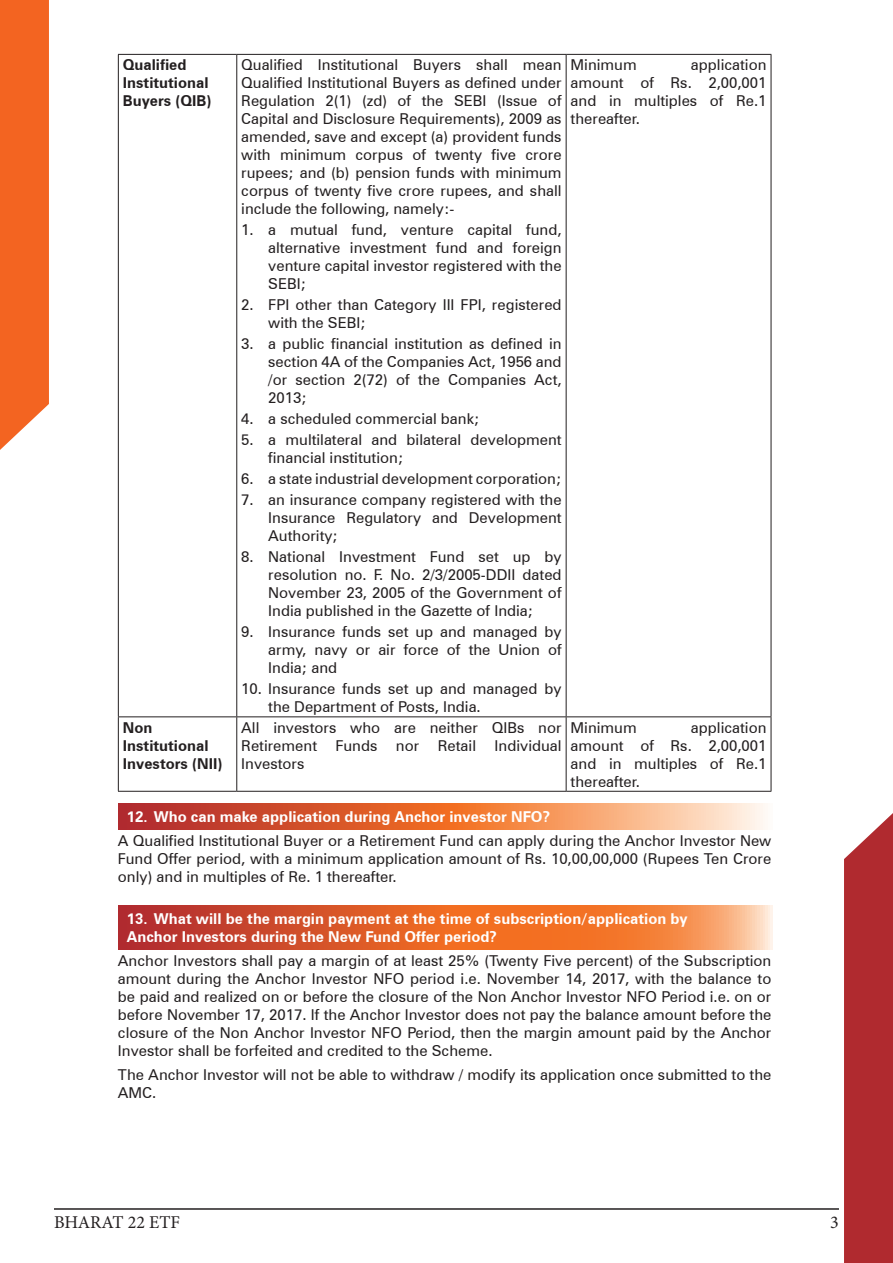
<style>
.page{position:relative;width:893px;height:1263px;background:#fff}
.page>*{position:absolute;margin:0;border:0;box-sizing:border-box;transform-origin:0 0}
.t1{font:18px "Minion Pro";color:#231f20}
.t2{font:15px/18px "Zurich BT";color:#231f20;text-align:justify}
.t3{font:700 15px/18px "Zurich BT";color:#fff}
.t4{font:700 15px/18px "Zurich BT";color:#231f20}
</style>
<div class="page">
<div style="left:0;top:0;width:49px;height:450px;background:#f36421"></div>
<div style="left:844px;top:813px;width:49px;height:450px;background:#b02a2f"></div>
<hr style="left:54px;top:1208px;width:785px;height:2px;background:#231f20">
<svg style="left:119px;top:803px;width:646px;height:26px;background:#e37c53"></svg>
<svg style="left:119px;top:905px;width:653px;height:45px;background:#e16836"></svg>
<hr style="left:118px;top:54px;width:119px;height:1px;background:#231f20">
<hr style="left:118px;top:55px;width:1px;height:661px;background:#231f20">
<hr style="left:237px;top:54px;width:329px;height:1px;background:#231f20">
<hr style="left:236px;top:55px;width:1px;height:661px;background:#231f20">
<hr style="left:566px;top:54px;width:205px;height:1px;background:#231f20">
<hr style="left:566px;top:55px;width:1px;height:661px;background:#231f20">
<hr style="left:771px;top:55px;width:1px;height:661px;background:#231f20">
<hr style="left:118px;top:716px;width:119px;height:1px;background:#231f20">
<hr style="left:118px;top:717px;width:1px;height:74px;background:#231f20">
<hr style="left:237px;top:716px;width:329px;height:1px;background:#231f20">
<hr style="left:236px;top:717px;width:1px;height:74px;background:#231f20">
<hr style="left:566px;top:716px;width:205px;height:1px;background:#231f20">
<hr style="left:566px;top:717px;width:1px;height:74px;background:#231f20">
<hr style="left:771px;top:717px;width:1px;height:74px;background:#231f20">
<hr style="left:118px;top:791px;width:119px;height:1px;background:#231f20">
<hr style="left:237px;top:791px;width:329px;height:1px;background:#231f20">
<hr style="left:566px;top:791px;width:205px;height:1px;background:#231f20">
<p class="t4" style="left:123px;top:56px;width:90px">Qualified<br>Institutional<br>Buyers (QIB)</p>
<p class="t2" style="left:241px;top:56px;width:322px">Qualified Institutional Buyers shall mean Qualified Institutional Buyers as defined under Regulation 2(1) (zd) of the SEBI (Issue of Capital and Disclosure Requirements), 2009 as amended, save and except (a) provident funds with minimum corpus of twenty five crore rupees; and (b) pension funds with minimum corpus of twenty five crore rupees, and shall include the following, namely:-</p>
<p class="t2" style="left:268px;top:221px;width:295px;text-indent:-27px">1. a mutual fund, venture capital fund, alternative investment fund and foreign venture capital investor registered with the SEBI;</p>
<p class="t2" style="left:268px;top:296px;width:295px;text-indent:-27px">2. FPI other than Category III FPI, registered with the SEBI;</p>
<p class="t2" style="left:268px;top:335px;width:295px;text-indent:-27px">3. a public financial institution as defined in section 4A of the Companies Act, 1956 and /or section 2(72) of the Companies Act, 2013;</p>
<p class="t2" style="left:241px;top:410px;width:240px">4. a scheduled commercial bank;</p>
<p class="t2" style="left:268px;top:431px;width:295px;text-indent:-27px">5. a multilateral and bilateral development financial institution;</p>
<p class="t2" style="left:241px;top:470px;width:322px">6. a state industrial development corporation;</p>
<p class="t2" style="left:268px;top:491px;width:295px;text-indent:-27px">7. an insurance company registered with the Insurance Regulatory and Development Authority;</p>
<p class="t2" style="left:268px;top:548px;width:295px;text-indent:-27px">8. National Investment Fund set up by resolution no. F. No. 2/3/2005-DDII dated November 23, 2005 of the Government of India published in the Gazette of India;</p>
<p class="t2" style="left:268px;top:623px;width:295px;text-indent:-27px">9. Insurance funds set up and managed by army, navy or air force of the Union of India; and</p>
<p class="t2" style="left:268px;top:680px;width:295px;text-indent:-27px">10. Insurance funds set up and managed by the Department of Posts, India.</p>
<p class="t2" style="left:571px;top:56px;width:197px;text-indent:120px">application amount of Rs. 2,00,001 and in multiples of Re.1 thereafter.</p>
<p class="t2" style="left:571px;top:56px;width:68px">Minimum</p>
<p class="t4" style="left:123px;top:718px;width:101px">Non<br>Institutional<br>Investors (NII)</p>
<p class="t2" style="left:241px;top:718px;width:322px">All investors who are neither QIBs nor Retirement Funds nor Retail Individual Investors</p>
<p class="t2" style="left:571px;top:718px;width:68px">Minimum</p>
<p class="t2" style="left:571px;top:718px;width:197px;text-indent:120px">application amount of Rs. 2,00,001 and in multiples of Re.1 thereafter.</p>
<p class="t3" style="left:127px;top:807px;width:425px">12. Who can make application during Anchor investor NFO?</p>
<p class="t2" style="left:118px;top:831px;width:655px">A Qualified Institutional Buyer or a Retirement Fund can apply during the Anchor Investor New Fund Offer period, with a minimum application amount of Rs. 10,00,00,000 (Rupees Ten Crore only) and in multiples of Re. 1 thereafter.</p>
<p class="t3" style="left:127px;top:909px;width:562px">13. What will be the margin payment at the time of subscription/application by<br>Anchor Investors during the New Fund Offer period?</p>
<p class="t2" style="left:118px;top:951px;width:655px">Anchor Investors shall pay a margin of at least 25% (Twenty Five percent) of the Subscription amount during the Anchor Investor NFO period i.e. November 14, 2017, with the balance to be paid and realized on or before the closure of the Non Anchor Investor NFO Period i.e. on or before November 17, 2017. If the Anchor Investor does not pay the balance amount before the closure of the Non Anchor Investor NFO Period, then the margin amount paid by the Anchor Investor shall be forfeited and credited to the Scheme.</p>
<p class="t2" style="left:118px;top:1065px;width:655px">The Anchor Investor will not be able to withdraw / modify its application once submitted to the<br>AMC.</p>
<p class="t1" style="left:54px;top:1210px;width:127px">BHARAT 22 ETF</p>
<p class="t1" style="left:830px;top:1210px;width:10px">3</p>
</div>
